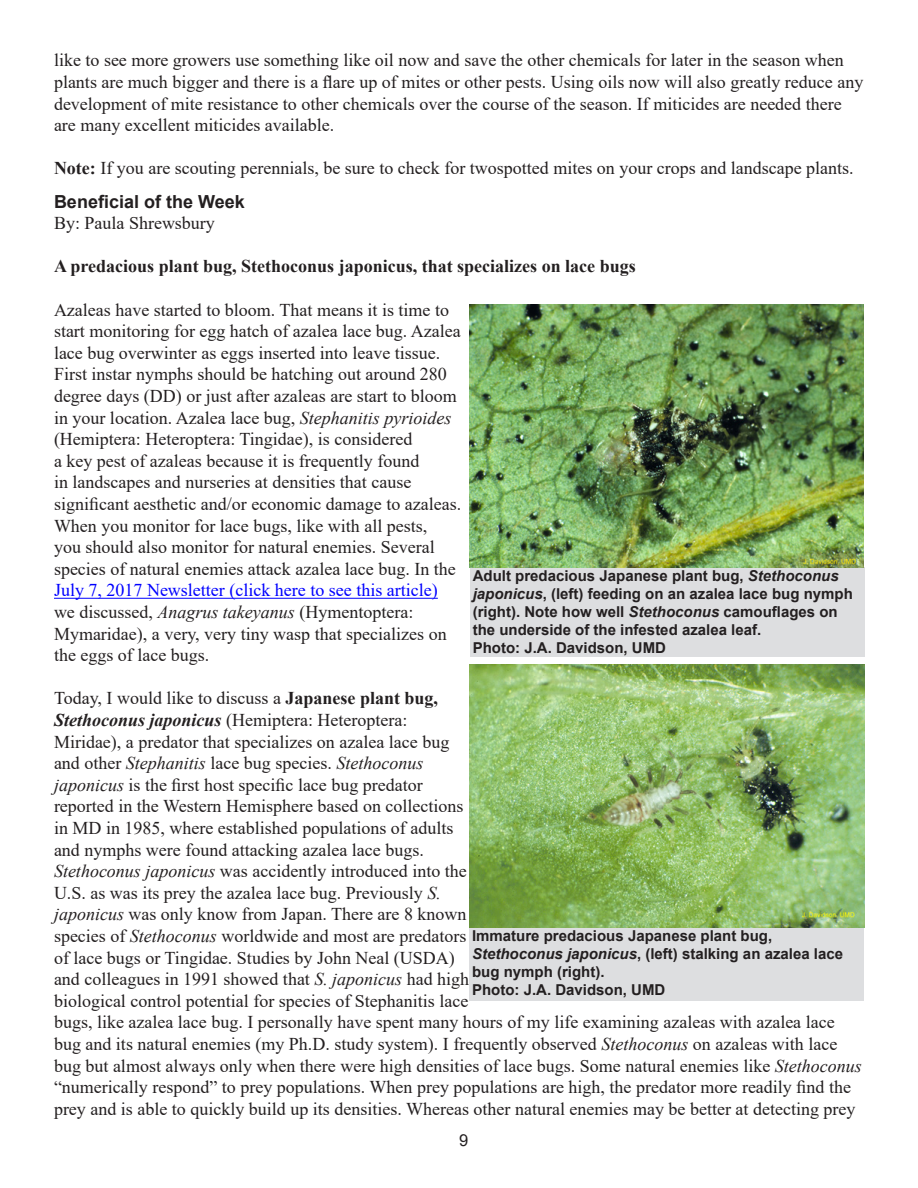
<style>
.page{position:relative;width:918px;height:1188px;background:#fff}
.page>*{position:absolute;margin:0;border:0;box-sizing:border-box;transform-origin:0 0}
.t1{font:18px/21.6px "Times New Roman";color:#231f20}
.t2{font:700 18px "Times New Roman";color:#231f20}
.Headline{font:700 18px "Arial";color:#231f20}
.t3{font:16.5px "Arial";color:#231f20}
.Photo_credit{font:700 15px/18px "Arial";color:#231f20}
.s1{font-weight:700}
.s2{font-style:italic}
.s3{color:#00f}
.s4{font-weight:700;font-style:italic}
</style>
<div class="page">
<hr style="left:54px;top:598px;width:384px;height:1px;background:#00f">
<div style="left:470px;top:567px;width:395px;height:90px;background:#dddee0"></div>
<img style="left:469px;top:304px;width:395px;height:263px">
<div style="left:469px;top:927px;width:395px;height:74px;background:#dddee0"></div>
<img style="left:470px;top:664px;width:395px;height:263px">
<p class="t1" style="left:54px;top:49px;width:811px">like to see more growers use something like oil now and save the other chemicals for later in the season when plants are much bigger and there is a flare up of mites or other pests. Using oils now will also greatly reduce any development of mite resistance to other chemicals over the course of the season. If miticides are needed there are many excellent miticides available.</p>
<p class="t1" style="left:54px;top:157px;width:801px"><span class="s1">Note:</span> If you are scouting perennials, be sure to check for twospotted mites on your crops and landscape plants.</p>
<p class="Headline" style="left:54px;top:188px;width:192px">Beneficial of the Week</p>
<p class="t1" style="left:54px;top:212px;width:162px">By: Paula Shrewsbury</p>
<p class="t2" style="left:54px;top:253px;width:583px">A predacious plant bug, Stethoconus japonicus, that specializes on lace bugs</p>
<p class="t1" style="left:54px;top:298px;width:409px">Azaleas have started to bloom. That means it is time to start monitoring for egg hatch of azalea lace bug. Azalea lace bug overwinter as eggs inserted into leave tissue.<br>First instar nymphs should be hatching out around 280 degree days (DD) or just after azaleas are start to bloom in your location. Azalea lace bug, <span class="s2">Stephanitis pyrioides </span>(Hemiptera: Heteroptera: Tingidae), is considered<br>a key pest of azaleas because it is frequently found<br>in landscapes and nurseries at densities that cause significant aesthetic and/or economic damage to azaleas.<br>When you monitor for lace bugs, like with all pests,<br>you should also monitor for natural enemies. Several species of natural enemies attack azalea lace bug. In the <span class="s3">July 7, 2017 Newsletter (click here to see this article) </span>we discussed, <span class="s2">Anagrus takeyanus</span> (Hymentoptera:<br>Mymaridae), a very, very tiny wasp that specializes on the eggs of lace bugs.</p>
<p class="t1" style="left:54px;top:687px;width:809px">Today, I would like to discuss a <span class="s1">Japanese plant bug,<br></span><span class="s4">Stethoconus japonicus</span> (Hemiptera: Heteroptera:<br>Miridae), a predator that specializes on azalea lace bug<br>and other <span class="s2">Stephanitis</span> lace bug species. <span class="s2">Stethoconus<br>japonicus</span> is the first host specific lace bug predator<br>reported in the Western Hemisphere based on collections<br>in MD in 1985, where established populations of adults<br>and nymphs were found attacking azalea lace bugs.<br><span class="s2">Stethoconus japonicus</span> was accidently introduced into the<br>U.S. as was its prey the azalea lace bug. Previously <span class="s2">S.<br>japonicus</span> was only know from Japan. There are 8 known<br>species of <span class="s2">Stethoconus</span> worldwide and most are predators<br>of lace bugs or Tingidae. Studies by John Neal (USDA)<br>and colleagues in 1991 showed that <span class="s2">S. japonicus</span> had high<br>biological control potential for species of Stephanitis lace<br>bugs, like azalea lace bug. I personally have spent many hours of my life examining azaleas with azalea lace bug and its natural enemies (my Ph.D. study system). I frequently observed <span class="s2">Stethoconus</span> on azaleas with lace bug but almost always only when there were high densities of lace bugs. Some natural enemies like <span class="s2">Stethoconus </span>“numerically respond” to prey populations. When prey populations are high, the predator more readily find the prey and is able to quickly build up its densities. Whereas other natural enemies may be better at detecting prey</p>
<p class="Photo_credit" style="left:473px;top:567px;width:382px">Adult predacious Japanese plant bug, <span class="s2">Stethoconus japonicus</span>, (left) feeding on an azalea lace bug nymph (right). Note how well <span class="s2">Stethoconus</span> camouflages on the underside of the infested azalea leaf.</p>
<p class="Photo_credit" style="left:473px;top:639px;width:195px">Photo: J.A. Davidson, UMD</p>
<p class="Photo_credit" style="left:472px;top:927px;width:302px">Immature predacious Japanese plant bug,</p>
<p class="Photo_credit" style="left:472px;top:945px;width:372px"><span class="s2">Stethoconus japonicus</span>, (left) stalking an azalea lace bug nymph (right).</p>
<p class="Photo_credit" style="left:472px;top:981px;width:195px">Photo: J.A. Davidson, UMD</p>
<p class="t3" style="left:459px;top:1129px;width:11px">9</p>
</div>
